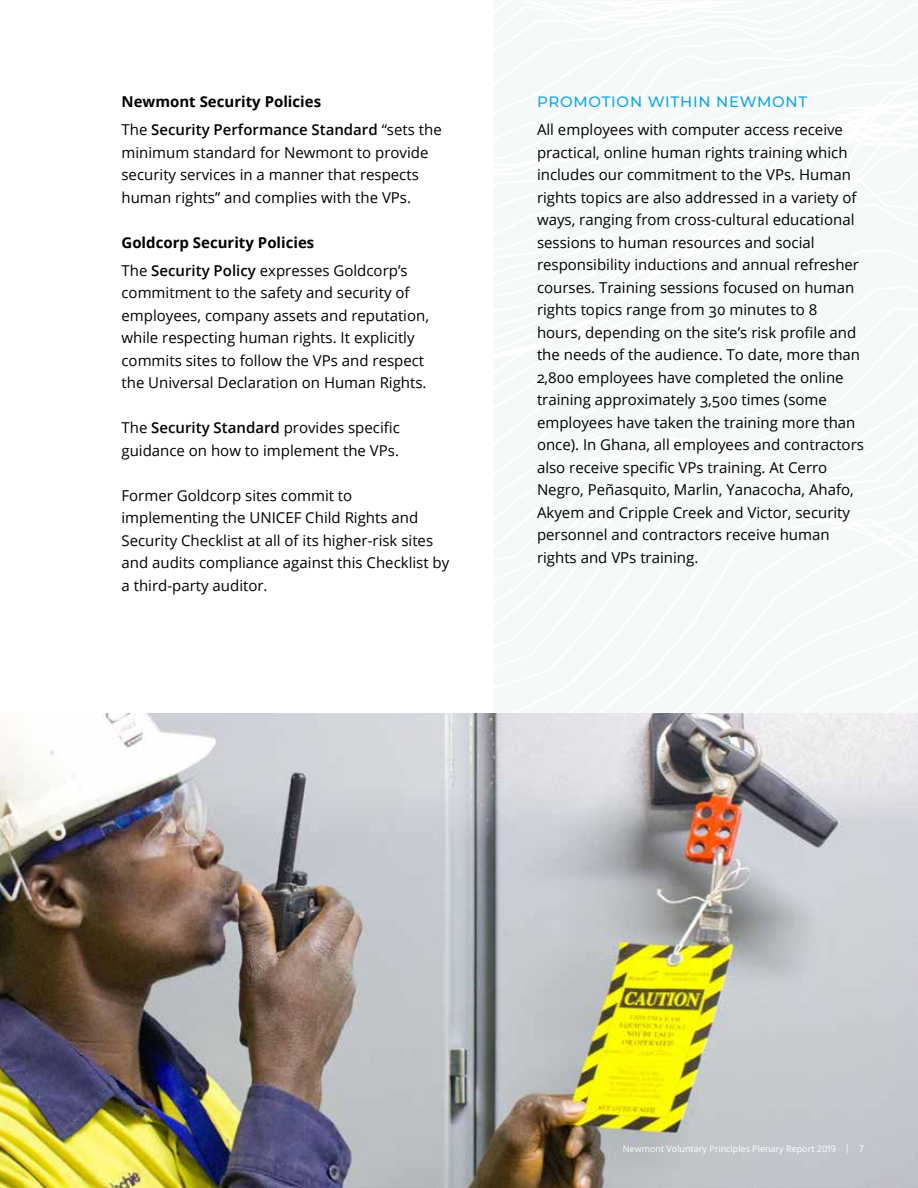
<style>
.page{position:relative;width:918px;height:1188px;background:#fff}
.page>*{position:absolute;margin:0;border:0;box-sizing:border-box;transform-origin:0 0}
.t1{font:15px/22.5px "Open Sans";color:#000}
.t2{font:600 15px/28.2px "Open Sans";color:#000}
.t3{font:700 15px/28.2px "Open Sans";color:#000}
.t4{font:500 15px "Montserrat";letter-spacing:.05em;color:#12a6e6}
.t5{font:9px "Open Sans";color:#fff}
.s1{font-weight:700}
.s2{font-weight:400}
.s3{font-weight:600}
</style>
<div class="page">
<img style="left:0;top:713px;width:918px;height:475px">
<p class="t2" style="left:122px;top:87px;width:322px"><span class="s1">Newmont Security Policies<br></span><span class="s2">The</span> Security Performance Standard <span class="s2">“sets the</span></p>
<p class="t1" style="left:122px;top:141px;width:309px">minimum standard for Newmont to provide security services in a manner that respects human rights” and complies with the VPs.</p>
<p class="t3" style="left:122px;top:228px;width:288px">Goldcorp Security Policies<br><span class="s2">The</span> <span class="s3">Security Policy</span> <span class="s2">expresses Goldcorp’s</span></p>
<p class="t1" style="left:122px;top:281px;width:309px">commitment to the safety and security of employees, company assets and reputation, while respecting human rights. It explicitly commits sites to follow the VPs and respect the Universal Declaration on Human Rights.</p>
<p class="t1" style="left:122px;top:416px;width:280px">The <span class="s3">Security Standard</span> provides specific guidance on how to implement the VPs.</p>
<p class="t1" style="left:122px;top:484px;width:329px">Former Goldcorp sites commit to implementing the UNICEF Child Rights and Security Checklist at all of its higher-risk sites and audits compliance against this Checklist by a third-party auditor.</p>
<p class="t4" style="left:537px;top:91px;width:272px">PROMOTION WITHIN NEWMONT</p>
<p class="t1" style="left:537px;top:118px;width:328px">All employees with computer access receive practical, online human rights training which includes our commitment to the VPs. Human rights topics are also addressed in a variety of ways, ranging from cross-cultural educational sessions to human resources and social responsibility inductions and annual refresher courses. Training sessions focused on human rights topics range from 30 minutes to 8 hours, depending on the site’s risk profile and the needs of the audience. To date, more than 2,800 employees have completed the online training approximately 3,500 times (some employees have taken the training more than once). In Ghana, all employees and contractors also receive specific VPs training. At Cerro Negro, Peñasquito, Marlin, Yanacocha, Ahafo, Akyem and Cripple Creek and Victor, security personnel and contractors receive human rights and VPs training.</p>
<p class="t5" style="left:623px;top:1143px;width:243px">Newmont Voluntary Principles Plenary Report 2019 | 7</p>
</div>
